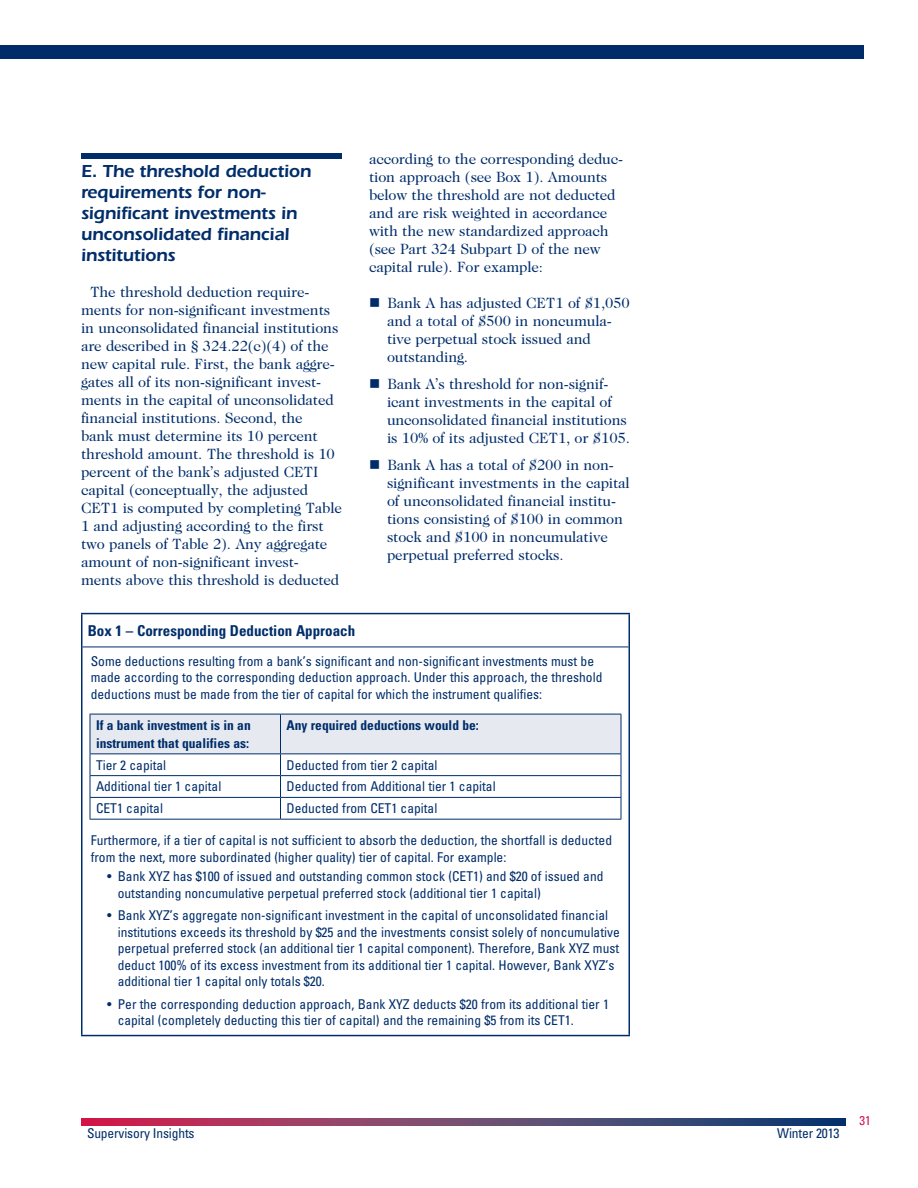
<style>
.page{position:relative;width:918px;height:1188px;background:#fff}
.page>*{position:absolute;margin:0;border:0;box-sizing:border-box;transform-origin:0 0}
.t1{font:600 18px/21px "ITC Eras Std";letter-spacing:-.01em;color:#002d6a}
.t2{font:15px/18px "Caslon 224 Std";letter-spacing:-.01em;color:#002d6a}
.t3{font:700 condensed 15px "Univers LT Std";color:#002d6a}
.t4{font:condensed 13.5px/16.5px "Univers LT Std";color:#002d6a}
.t5{font:700 condensed 13.5px/18px "Univers LT Std";color:#002d6a}
.t6{font:condensed 12.75px "Univers LT Std";color:#d31245}
</style>
<div class="page">
<div style="left:0;top:45px;width:864px;height:13px;background:#002d6a"></div>
<svg style="left:81px;top:1119px;width:765px;height:6px"></svg>
<div style="left:81px;top:153px;width:261px;height:6px;background:#002d6a"></div>
<hr style="left:81px;top:613px;width:549px;height:1px;background:#002d6a">
<hr style="left:81px;top:614px;width:1px;height:33px;background:#002d6a">
<hr style="left:628px;top:614px;width:2px;height:33px;background:#002d6a">
<hr style="left:81px;top:647px;width:1px;height:388px;background:#002d6a">
<hr style="left:628px;top:647px;width:2px;height:388px;background:#002d6a">
<hr style="left:81px;top:1035px;width:549px;height:1px;background:#002d6a">
<hr style="left:82px;top:647px;width:546px;height:1px;background:#002d6a">
<svg style="left:90px;top:715px;width:532px;height:104px"></svg>
<hr style="left:90px;top:819px;width:190px;height:1px;background:#002d6a">
<hr style="left:280px;top:819px;width:341px;height:1px;background:#002d6a">
<hr style="left:90px;top:714px;width:190px;height:1px;background:#002d6a">
<hr style="left:90px;top:714px;width:1px;height:39px;background:#002d6a">
<hr style="left:280px;top:714px;width:341px;height:1px;background:#002d6a">
<hr style="left:280px;top:714px;width:1px;height:39px;background:#002d6a">
<hr style="left:621px;top:714px;width:1px;height:39px;background:#002d6a">
<hr style="left:90px;top:753px;width:190px;height:1px;background:#002d6a">
<hr style="left:280px;top:753px;width:341px;height:1px;background:#002d6a">
<h1 class="t1" style="left:81px;top:161px;width:232px">E. The threshold deduction requirements for non&shy;significant investments in unconsolidated financial institutions</h1>
<p class="t2" style="left:81px;top:283px;width:262px;text-indent:9px">The threshold deduction require&shy;ments for non-significant investments in unconsolidated financial institutions are described in § 324.22(c)(4) of the new capital rule. First, the bank aggre&shy;gates all of its non-significant invest&shy;ments in the capital of unconsolidated financial institutions. Second, the<br>bank must determine its 10 percent threshold amount. The threshold is 10 percent of the bank’s adjusted CETI capital (conceptually, the adjusted CET1 is computed by completing Table 1 and adjusting according to the first two panels of Table 2). Any aggregate amount of non-significant invest&shy;ments above this threshold is deducted</p>
<p class="t2" style="left:369px;top:150px;width:256px">according to the corresponding deduc&shy;tion approach (see Box 1). Amounts below the threshold are not deducted and are risk weighted in accordance with the new standardized approach (see Part 324 Subpart D of the new capital rule). For example:</p>
<p class="t2" style="left:387px;top:294px;width:244px">Bank A has adjusted CET1 of $1,050 and a total of $500 in noncumula&shy;tive perpetual stock issued and outstanding.</p>
<p class="t2" style="left:387px;top:375px;width:244px">Bank A’s threshold for non-signif&shy;icant investments in the capital of unconsolidated financial institutions is 10% of its adjusted CET1, or $105.</p>
<p class="t2" style="left:387px;top:456px;width:244px">Bank A has a total of $200 in non&shy;significant investments in the capital of unconsolidated financial institu&shy;tions consisting of $100 in common stock and $100 in noncumulative perpetual preferred stocks.</p>
<p class="t3" style="left:88px;top:622px;width:269px">Box 1 – Corresponding Deduction Approach</p>
<p class="t4" style="left:91px;top:652px;width:513px">Some deductions resulting from a bank’s significant and non-significant investments must be made according to the corresponding deduction approach. Under this approach, the threshold deductions must be made from the tier of capital for which the instrument qualifies:</p>
<p class="t5" style="left:96px;top:716px;width:156px">If a bank investment is in an instrument that qualifies as:</p>
<p class="t5" style="left:286px;top:716px;width:194px">Any required deductions would be:</p>
<p class="t4" style="left:96px;top:756px;width:72px">Tier 2 capital</p>
<p class="t4" style="left:286px;top:756px;width:153px">Deducted from tier 2 capital</p>
<p class="t4" style="left:96px;top:778px;width:127px">Additional tier 1 capital</p>
<p class="t4" style="left:286px;top:778px;width:211px">Deducted from Additional tier 1 capital</p>
<p class="t4" style="left:96px;top:800px;width:69px">CET1 capital</p>
<p class="t4" style="left:286px;top:800px;width:152px">Deducted from CET1 capital</p>
<p class="t4" style="left:91px;top:832px;width:523px">Furthermore, if a tier of capital is not sufficient to absorb the deduction, the shortfall is deducted from the next, more subordinated (higher quality) tier of capital. For example:</p>
<p class="t4" style="left:118px;top:868px;width:487px;text-indent:-11px">• Bank XYZ has $100 of issued and outstanding common stock (CET1) and $20 of issued and outstanding noncumulative perpetual preferred stock (additional tier 1 capital)</p>
<p class="t4" style="left:118px;top:907px;width:504px;text-indent:-11px">• Bank XYZ’s aggregate non-significant investment in the capital of unconsolidated financial institutions exceeds its threshold by $25 and the investments consist solely of noncumulative perpetual preferred stock (an additional tier 1 capital component). Therefore, Bank XYZ must deduct 100% of its excess investment from its additional tier 1 capital. However, Bank XYZ’s additional tier 1 capital only totals $20.</p>
<p class="t4" style="left:118px;top:995px;width:493px;text-indent:-11px">• Per the corresponding deduction approach, Bank XYZ deducts $20 from its additional tier 1 capital (completely deducting this tier of capital) and the remaining $5 from its CET1.</p>
<p class="t4" style="left:87px;top:1125px;width:109px">Supervisory Insights</p>
<p class="t4" style="left:777px;top:1125px;width:64px">Winter 2013</p>
<p class="t6" style="left:860px;top:1112px;width:13px">31</p>
</div>
